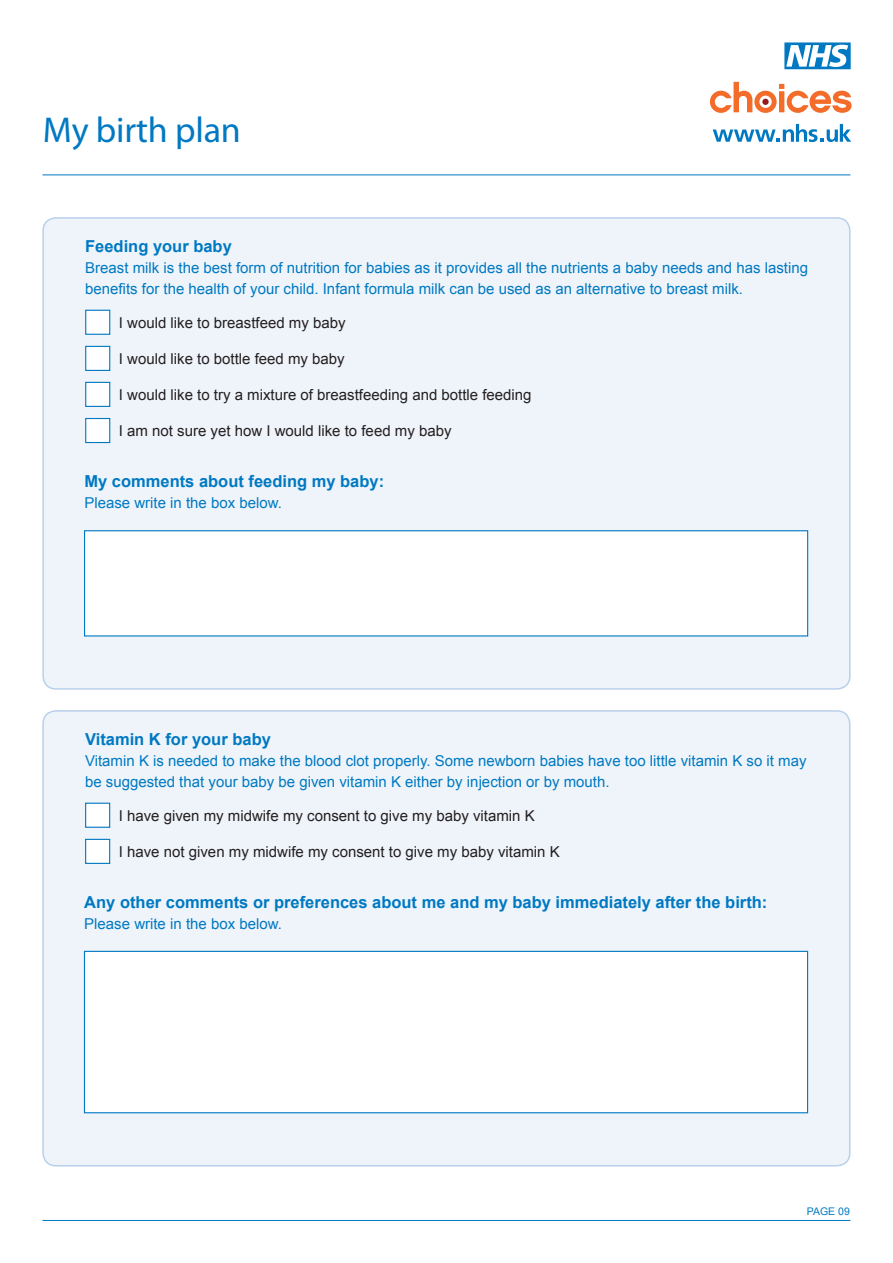
<style>
.page{position:relative;width:893px;height:1263px;background:#fff}
.page>*{position:absolute;margin:0;border:0;box-sizing:border-box;transform-origin:0 0}
.t1{font:36px "Myriad Pro";letter-spacing:-.005em;color:#0079c2}
.t2{font:700 16.5px "Arial";color:#0079c2}
.t3{font:15px/21px "Arial";color:#0079c2}
.t4{font:15px "Arial";color:#231f20}
.t5{font:10.5px "Arial";color:#0079c2}
</style>
<div class="page">
<hr style="left:43px;top:1220px;width:807px;height:1px;background:#0079c2">
<hr style="left:43px;top:175px;width:807px;height:1px;background:#0079c2">
<div style="left:43px;top:218px;width:807px;height:471px;background:#eff4fa;border-radius:13px"></div>
<div style="left:85px;top:310px;width:25px;height:25px;background:#fff;border:1px solid #0079c2"></div>
<div style="left:85px;top:346px;width:25px;height:25px;background:#fff;border:1px solid #0079c2"></div>
<div style="left:85px;top:382px;width:25px;height:25px;background:#fff;border:1px solid #0079c2"></div>
<div style="left:85px;top:418px;width:25px;height:25px;background:#fff;border:1px solid #0079c2"></div>
<div style="left:43px;top:711px;width:807px;height:455px;background:#eff4fa;border-radius:13px"></div>
<div style="left:42px;top:710px;width:808px;height:456px;border:2px solid #b9d0eb;border-radius:13px"></div>
<div style="left:85px;top:803px;width:25px;height:25px;background:#fff;border:1px solid #0079c2"></div>
<div style="left:85px;top:839px;width:25px;height:25px;background:#fff;border:1px solid #0079c2"></div>
<div style="left:84px;top:951px;width:724px;height:162px;background:#fff;border:1px solid #0079c2"></div>
<svg style="left:713px;top:124px;width:138px;height:18px"></svg>
<svg style="left:710px;top:82px;width:141px;height:31px"></svg>
<svg style="left:784px;top:42px;width:67px;height:27px"></svg>
<div style="left:84px;top:530px;width:724px;height:106px;background:#fff;border:1px solid #0079c2"></div>
<p class="t1" style="left:43px;top:107px;width:199px">My birth plan</p>
<p class="t2" style="left:85px;top:235px;width:148px">Feeding your baby</p>
<p class="t3" style="left:85px;top:257px;width:724px">Breast milk is the best form of nutrition for babies as it provides all the nutrients a baby needs and has lasting benefits for the health of your child. Infant formula milk can be used as an alternative to breast milk.</p>
<p class="t4" style="left:119px;top:313px;width:228px">I would like to breastfeed my baby</p>
<p class="t4" style="left:119px;top:349px;width:227px">I would like to bottle feed my baby</p>
<p class="t4" style="left:119px;top:385px;width:414px">I would like to try a mixture of breastfeeding and bottle feeding</p>
<p class="t4" style="left:119px;top:421px;width:334px">I am not sure yet how I would like to feed my baby</p>
<p class="t2" style="left:84px;top:471px;width:301px">My comments about feeding my baby:</p>
<p class="t3" style="left:84px;top:493px;width:199px">Please write in the box below.</p>
<p class="t2" style="left:85px;top:728px;width:187px">Vitamin K for your baby</p>
<p class="t3" style="left:85px;top:750px;width:723px">Vitamin K is needed to make the blood clot properly. Some newborn babies have too little vitamin K so it may be suggested that your baby be given vitamin K either by injection or by mouth.</p>
<p class="t4" style="left:119px;top:806px;width:417px">I have given my midwife my consent to give my baby vitamin K</p>
<p class="t4" style="left:119px;top:842px;width:442px">I have not given my midwife my consent to give my baby vitamin K</p>
<p class="t2" style="left:84px;top:891px;width:685px">Any other comments or preferences about me and my baby immediately after the birth:</p>
<p class="t3" style="left:84px;top:913px;width:199px">Please write in the box below.</p>
<p class="t5" style="left:807px;top:1205px;width:44px">PAGE 09</p>
</div>
